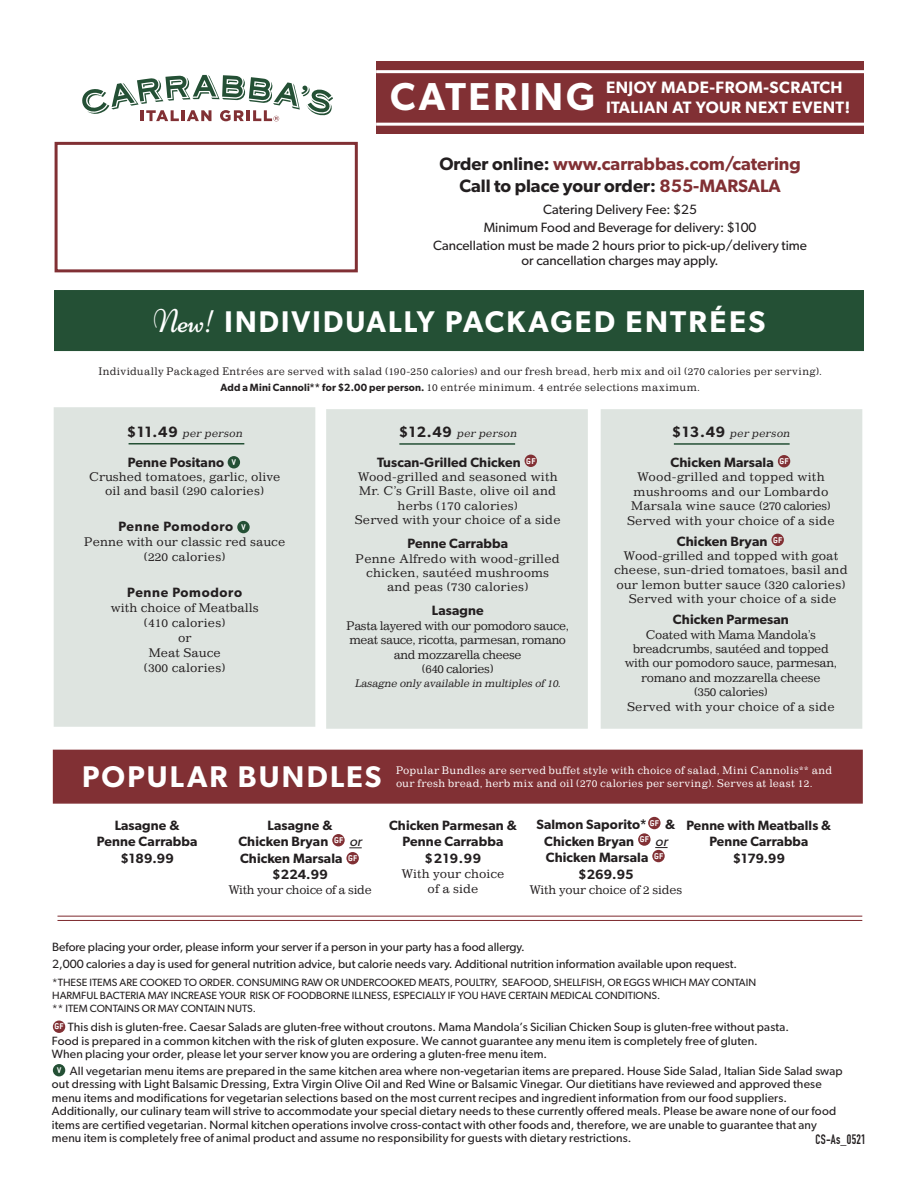
<style>
.page{position:relative;width:918px;height:1188px;background:#fff}
.page>*{position:absolute;margin:0;border:0;box-sizing:border-box;transform-origin:0 0}
.t1{font:600 39px "Gibson";letter-spacing:.075em;color:#fff}
.t2{font:600 30px "Gibson";letter-spacing:.075em;color:#fff;scale:.96 1}
.t3{font:600 30px "Gibson";letter-spacing:.075em;color:#fff}
.t4{font:600 18px/21.6px "Gibson";color:#813034;text-align:center}
.t5{font:600 16.5px/19.8px "Gibson";letter-spacing:.03em;color:#fff}
.t6{font:600 13.5px/16.5px "Gibson";letter-spacing:.01em;color:#231f20;text-align:center}
.t7{font:13.5px/18px "Gibson";color:#231f20;text-align:center}
.t8{font:600 13.5px "Gibson";letter-spacing:.05em;color:#231f20}
.t9{font:700 13.5px "DIN Condensed";letter-spacing:.02em;color:#231f20;scale:.9 1}
.t10{font:12px/13.5px "Gibson";letter-spacing:.01em;color:#231f20}
.t11{font:12px/14.4px "Impressum";color:#231f20;text-align:center}
.t12{font:12px/14.4px "Impressum";letter-spacing:-.03em;color:#231f20;text-align:center}
.t13{font:12px/14.4px "Impressum";letter-spacing:-.04em;color:#231f20;text-align:center}
.t14{font:12px "Impressum";letter-spacing:-.02em;color:#231f20}
.t15{font:10.5px/13px "Gibson";color:#231f20}
.t16{font:10.5px/16.5px "Impressum";letter-spacing:.025em;color:#231f20;text-align:center}
.t17{font:10.5px/12.6px "Impressum";letter-spacing:.02em;color:#fff}
.t18{font:italic 10.5px "Impressum";color:#231f20}
.s1{color:#231f20}
.s2{font-family:"Niconne";font-weight:400;font-size:33px}
.s3{font-family:"Gibson";font-weight:600}
.s4{font-family:"Gibson";font-weight:600;font-style:normal;font-size:15px}
.s5{font-family:"Conduit ITC";font-weight:700;font-size:9.15px;color:#fff}
.s6{font-weight:400;font-style:italic}
</style>
<div class="page">
<div style="left:53px;top:750px;width:810px;height:54px;background:#813034;border:2px solid #813034"></div>
<div style="left:601px;top:409px;width:261px;height:320px;background:#dee4e0"></div>
<div style="left:326px;top:409px;width:262px;height:320px;background:#dee4e0"></div>
<div style="left:54px;top:407px;width:261px;height:320px;background:#dee4e0"></div>
<div style="left:228px;top:456px;width:12px;height:12px;background:#245035;border-radius:50%"></div>
<div style="left:237px;top:521px;width:13px;height:12px;background:#245035;border-radius:50%"></div>
<div style="left:55px;top:142px;width:303px;height:130px;background:#fff;border:3px solid #813034"></div>
<div style="left:54px;top:290px;width:810px;height:61px;background:#245035"></div>
<hr style="left:129px;top:443px;width:115px;height:2px;background:#245035">
<hr style="left:399px;top:443px;width:116px;height:2px;background:#245035">
<hr style="left:674px;top:443px;width:116px;height:2px;background:#245035">
<div style="left:525px;top:455px;width:12px;height:12px;background:#813034;border-radius:50%"></div>
<div style="left:778px;top:455px;width:12px;height:12px;background:#813034;border-radius:50%"></div>
<div style="left:772px;top:534px;width:12px;height:12px;background:#813034;border-radius:50%"></div>
<svg style="left:349px;top:848px;width:13px;height:1px"></svg>
<div style="left:332px;top:834px;width:13px;height:12px;background:#813034;border-radius:50%"></div>
<div style="left:346px;top:852px;width:13px;height:12px;background:#813034;border-radius:50%"></div>
<svg style="left:655px;top:847px;width:13px;height:1px"></svg>
<div style="left:648px;top:817px;width:13px;height:12px;background:#813034;border-radius:50%"></div>
<div style="left:638px;top:833px;width:13px;height:13px;background:#813034;border-radius:50%"></div>
<div style="left:652px;top:850px;width:13px;height:12px;background:#813034;border-radius:50%"></div>
<hr style="left:57px;top:916px;width:805px;height:1px;background:#813034">
<hr style="left:57px;top:920px;width:805px;height:1px;background:#813034">
<div style="left:53px;top:1021px;width:12px;height:12px;background:#813034;border-radius:50%"></div>
<div style="left:53px;top:1064px;width:12px;height:12px;background:#245035;border-radius:50%"></div>
<div style="left:377px;top:62px;width:487px;height:72px;background:#813034"></div>
<svg style="left:82px;top:75px;width:251px;height:46px"></svg>
<hr style="left:376px;top:70px;width:488px;height:3px;background:#fff">
<hr style="left:376px;top:123px;width:488px;height:3px;background:#fff">
<h1 class="t1" style="left:390px;top:74px;width:206px">CATERING</h1>
<h3 class="t5" style="left:606px;top:77px;width:246px">ENJOY MADE-FROM-SCRATCH<br>ITALIAN AT YOUR NEXT EVENT!</h3>
<h3 class="t4" style="left:439px;top:153px;width:363px"><span class="s1">Order online:</span> www.carrabbas.com/catering<br><span class="s1">Call to place your order:</span> 855-MARSALA</h3>
<p class="t7" style="left:433px;top:200px;width:375px">Catering Delivery Fee: $25<br>Minimum Food and Beverage for delivery: $100<br>Cancellation must be made 2 hours prior to pick-up/delivery time</p>
<p class="t7" style="left:522px;top:251px;width:199px">or cancellation charges may apply.</p>
<h2 class="t2" style="left:153px;top:303px;width:639px"><span class="s2">New!</span> INDIVIDUALLY PACKAGED ENTRÉES</h2>
<p class="t16" style="left:98px;top:362px;width:725px">Individually Packaged Entrées are served with salad (190-250 calories) and our fresh bread, herb mix and oil (270 calories per serving).<br><span class="s3">Add a Mini Cannoli** for $2.00 per person.</span> 10 entrée minimum. 4 entrée selections maximum.</p>
<p class="t18" style="left:127px;top:426px;width:119px"><span class="s4">$ 1 1 . 4 9</span> per person</p>
<p class="t6" style="left:128px;top:453px;width:110px">Penne Positano <span class="s5">V</span></p>
<p class="t11" style="left:89px;top:469px;width:193px">Crushed tomatoes, garlic, olive oil and basil (290 calories)</p>
<p class="t8" style="left:118px;top:519px;width:129px">Penne Pomodoro <span class="s5">V</span></p>
<p class="t11" style="left:84px;top:534px;width:203px;line-height:15px">Penne with our classic red sauce (220 calories)</p>
<p class="t8" style="left:127px;top:585px;width:116px">Penne Pomodoro</p>
<p class="t11" style="left:111px;top:600px;width:149px;line-height:14.9px">with choice of Meatballs (410 calories)<br>or<br>Meat Sauce<br>(300 calories)</p>
<p class="t18" style="left:399px;top:426px;width:122px"><span class="s4">$ 1 2 . 4 9</span> per person</p>
<p class="t6" style="left:377px;top:453px;width:160px">Tuscan-Grilled Chicken <sup>GF</sup></p>
<p class="t11" style="left:355px;top:469px;width:207px">Wood-grilled and seasoned with<br>Mr. C’s Grill Baste, olive oil and herbs (170 calories)<br>Served with your choice of a side</p>
<p class="t6" style="left:407px;top:535px;width:102px">Penne Carrabba</p>
<p class="t11" style="left:356px;top:551px;width:206px">Penne Alfredo with wood-grilled chicken, sautéed mushrooms and peas (730 calories)</p>
<p class="t6" style="left:432px;top:602px;width:53px">Lasagne</p>
<p class="t13" style="left:346px;top:618px;width:224px">Pasta layered with our pomodoro sauce, meat sauce, ricotta, parmesan, romano and mozzarella cheese<br>(640 calories)</p>
<p class="t18" style="left:355px;top:677px;width:210px">Lasagne only available in multiples of 10.</p>
<p class="t18" style="left:672px;top:427px;width:122px"><span class="s4">$ 1 3 . 4 9</span> per person</p>
<p class="t6" style="left:670px;top:454px;width:120px">Chicken Marsala <sup>GF</sup></p>
<p class="t11" style="left:627px;top:470px;width:209px">Wood-grilled and topped with mushrooms and our Lombardo<br>Marsala wine sauce (270 calories)<br>Served with your choice of a side</p>
<p class="t6" style="left:677px;top:532px;width:107px">Chicken Bryan <sup>GF</sup></p>
<p class="t11" style="left:614px;top:548px;width:235px">Wood-grilled and topped with goat cheese, sun-dried tomatoes, basil and our lemon butter sauce (320 calories)<br>Served with your choice of a side</p>
<p class="t6" style="left:673px;top:611px;width:118px">Chicken Parmesan</p>
<p class="t12" style="left:625px;top:627px;width:214px">Coated with Mama Mandola’s breadcrumbs, sautéed and topped with our pomodoro sauce, parmesan, romano and mozzarella cheese<br>(350 calories)<br>Served with your choice of a side</p>
<h2 class="t3" style="left:82px;top:759px;width:301px">POPULAR BUNDLES</h2>
<p class="t17" style="left:396px;top:764px;width:438px">Popular Bundles are served buffet style with choice of salad, Mini Cannolis** and our fresh bread, herb mix and oil (270 calories per serving). Serves at least 12.</p>
<p class="t6" style="left:97px;top:816px;width:102px">Lasagne &amp;<br>Penne Carrabba $189.99</p>
<p class="t6" style="left:238px;top:816px;width:128px">Lasagne &amp;<br>Chicken Bryan <sup>GF</sup> <span class="s6">or<br></span>Chicken Marsala <span class="s5">GF </span>$224.99</p>
<p class="t12" style="left:228px;top:882px;width:145px">With your choice of a side</p>
<p class="t6" style="left:389px;top:816px;width:129px">Chicken Parmesan &amp;<br>Penne Carrabba $219.99</p>
<p class="t11" style="left:402px;top:865px;width:104px;line-height:15px">With your choice of a side</p>
<p class="t6" style="left:536px;top:816px;width:140px">Salmon Saporito* <sup>GF</sup> &amp;<br>Chicken Bryan <sup>GF</sup> <span class="s6">or<br></span>Chicken Marsala <sup>GF </sup>$269.95</p>
<p class="t14" style="left:529px;top:882px;width:154px">With your choice of 2 sides</p>
<p class="t6" style="left:687px;top:816px;width:146px">Penne with Meatballs &amp;<br>Penne Carrabba $179.99</p>
<p class="t10" style="left:52px;top:939px;width:686px;line-height:16.5px">Before placing your order, please inform your server if a person in your party has a food allergy.<br>2,000 calories a day is used for general nutrition advice, but calorie needs vary. Additional nutrition information available upon request.</p>
<p class="t15" style="left:52px;top:976px;width:705px">*THESE ITEMS ARE COOKED TO ORDER. CONSUMING RAW OR UNDERCOOKED MEATS, POULTRY, SEAFOOD, SHELLFISH, OR EGGS WHICH MAY CONTAIN<br>HARMFUL BACTERIA MAY INCREASE YOUR RISK OF FOODBORNE ILLNESS, ESPECIALLY IF YOU HAVE CERTAIN MEDICAL CONDITIONS.<br>** ITEM CONTAINS OR MAY CONTAIN NUTS.</p>
<p class="t10" style="left:52px;top:1020px;width:739px"><span class="s5">GF</span> This dish is gluten-free. Caesar Salads are gluten-free without croutons. Mama Mandola’s Sicilian Chicken Soup is gluten-free without pasta.<br>Food is prepared in a common kitchen with the risk of gluten exposure. We cannot guarantee any menu item is completely free of gluten.<br>When placing your order, please let your server know you are ordering a gluten-free menu item.</p>
<p class="t10" style="left:52px;top:1063px;width:792px;text-indent:5px"><span class="s5">V</span> All vegetarian menu items are prepared in the same kitchen area where non-vegetarian items are prepared. House Side Salad, Italian Side Salad swap out dressing with Light Balsamic Dressing, Extra Virgin Olive Oil and Red Wine or Balsamic Vinegar. Our dietitians have reviewed and approved these menu items and modifications for vegetarian selections based on the most current recipes and ingredient information from our food suppliers.<br>Additionally, our culinary team will strive to accommodate your special dietary needs to these currently offered meals. Please be aware none of our food items are certified vegetarian. Normal kitchen operations involve cross-contact with other foods and, therefore, we are unable to guarantee that any menu item is completely free of animal product and assume no responsibility for guests with dietary restrictions.</p>
<p class="t9" style="left:816px;top:1131px;width:57px">CS-As_0521</p>
</div>
